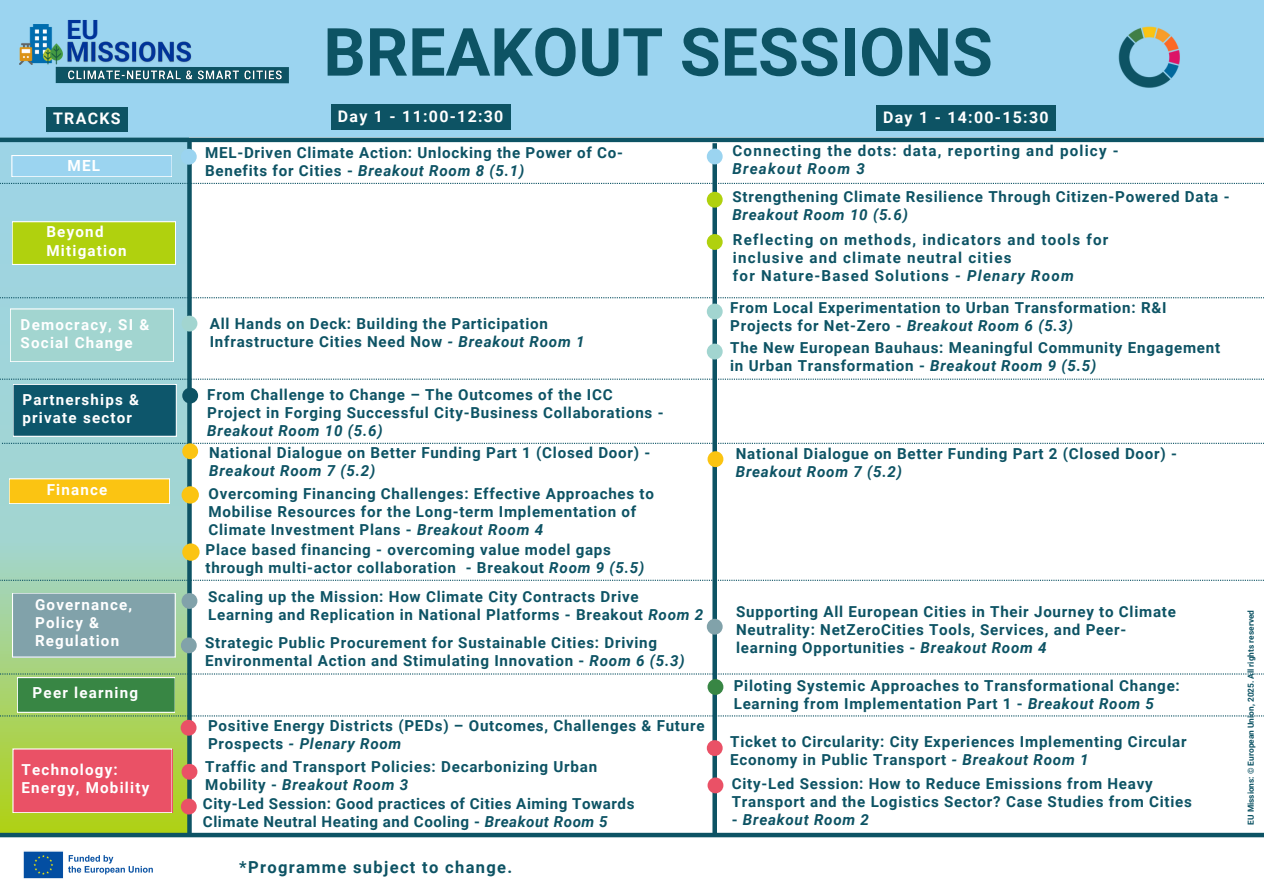
<style>
.page{position:relative;width:1264px;height:894px;background:#fff}
.page>*{position:absolute;margin:0;border:0;box-sizing:border-box;transform-origin:0 0}
.t1{font:700 66.45px "Roboto";color:#0d5364}
.t2{font:700 26.4px "Roboto";color:#039}
.t3{font:700 16.5px "Roboto";letter-spacing:.08em;color:#0d5364}
.t4{font:700 15.9px "Roboto";letter-spacing:.08em;color:#fff}
.t5{font:700 15.3px "Roboto";color:#fff}
.t6{font:700 15.15px/18px "Roboto";letter-spacing:.05em;color:#0d5364}
.t7{font:700 15.15px/18px "Roboto";letter-spacing:.08em;color:#0d5364}
.t8{font:700 15.15px/18px "Roboto";letter-spacing:.08em;color:#fff}
.t9{font:italic 700 15.15px "Roboto";letter-spacing:.05em;color:#0d5364}
.t10{font:700 8.25px "Roboto";color:#0d5364}
.s1{font-style:italic}
.s2{font-style:normal}
</style>
<div class="page">
<svg style="left:0;top:137px;width:189px;height:695px;background:#a3d3b6"></svg>
<div style="left:0;top:0;width:1263px;height:137px;background:#9bd4f0"></div>
<hr style="left:0;top:138px;width:1263px;height:4px;background:#0d5364">
<div style="left:56px;top:67px;width:233px;height:16px;background:#0d5364"></div>
<img style="left:19px;top:25px;width:43px;height:39px">
<img style="left:64px;top:41px;width:128px;height:26px">
<img style="left:68px;top:70px;width:214px;height:10px">
<img style="left:23px;top:851px;width:130px;height:28px">
<img style="left:1118px;top:26px;width:62px;height:62px">
<div style="left:0;top:832px;width:1263px;height:5px;background:#0d5364"></div>
<div style="left:187px;top:140px;width:5px;height:694px;background:#0d5364"></div>
<div style="left:712px;top:143px;width:5px;height:691px;background:#0d5364"></div>
<div style="left:181px;top:149px;width:16px;height:15px;background:#9bd4f0;border-radius:50%"></div>
<div style="left:10px;top:309px;width:164px;height:52px;background:#a2d5d0"></div>
<div style="left:10px;top:309px;width:163px;height:52px;border:1px solid #fff"></div>
<div style="left:13px;top:384px;width:163px;height:52px;background:#0d566b"></div>
<div style="left:13px;top:384px;width:163px;height:52px;border:1px solid #fff"></div>
<div style="left:9px;top:478px;width:161px;height:25px;background:#fbc412"></div>
<div style="left:9px;top:478px;width:161px;height:25px;border:1px solid #fff"></div>
<div style="left:12px;top:593px;width:163px;height:64px;background:#81a2aa"></div>
<div style="left:12px;top:593px;width:163px;height:64px;border:1px solid #fff"></div>
<div style="left:17px;top:677px;width:158px;height:35px;background:#388644"></div>
<div style="left:17px;top:677px;width:158px;height:35px;border:1px solid #fff"></div>
<div style="left:13px;top:748px;width:159px;height:64px;background:#ea5166"></div>
<div style="left:181px;top:486px;width:17px;height:17px;background:#fbc412;border-radius:50%"></div>
<div style="left:706px;top:740px;width:16px;height:15px;background:#ea5166;border-radius:50%"></div>
<div style="left:707px;top:777px;width:16px;height:16px;background:#ea5166;border-radius:50%"></div>
<div style="left:12px;top:155px;width:160px;height:22px;background:#9bd4f0"></div>
<div style="left:12px;top:155px;width:160px;height:22px;border:1px solid #fff"></div>
<div style="left:12px;top:222px;width:163px;height:42px;background:#b0d10e"></div>
<svg style="left:0;top:183px;width:1262px;height:1px"></svg>
<svg style="left:0;top:297px;width:1262px;height:1px"></svg>
<svg style="left:0;top:378px;width:1262px;height:1px"></svg>
<svg style="left:2px;top:442px;width:1260px;height:2px"></svg>
<svg style="left:0;top:579px;width:1263px;height:1px"></svg>
<svg style="left:0;top:673px;width:1263px;height:1px"></svg>
<svg style="left:0;top:715px;width:1263px;height:1px"></svg>
<div style="left:181px;top:637px;width:16px;height:16px;background:#81a2aa;border-radius:50%"></div>
<div style="left:706px;top:148px;width:16px;height:16px;background:#9bd4f0;border-radius:50%"></div>
<div style="left:181px;top:315px;width:16px;height:16px;background:#a2d5d0;border-radius:50%"></div>
<div style="left:706px;top:192px;width:16px;height:15px;background:#b0d10e;border-radius:50%"></div>
<div style="left:47px;top:107px;width:81px;height:24px;background:#0d5364"></div>
<div style="left:331px;top:104px;width:180px;height:25px;background:#0d5364"></div>
<div style="left:876px;top:105px;width:180px;height:25px;background:#0d5364"></div>
<div style="left:706px;top:234px;width:16px;height:16px;background:#b0d10e;border-radius:50%"></div>
<div style="left:706px;top:303px;width:16px;height:16px;background:#a2d5d0;border-radius:50%"></div>
<div style="left:706px;top:343px;width:16px;height:16px;background:#a2d5d0;border-radius:50%"></div>
<div style="left:182px;top:387px;width:16px;height:16px;background:#0d5364;border-radius:50%"></div>
<div style="left:182px;top:443px;width:16px;height:16px;background:#fbc412;border-radius:50%"></div>
<div style="left:707px;top:451px;width:16px;height:16px;background:#fbc412;border-radius:50%"></div>
<div style="left:181px;top:593px;width:16px;height:15px;background:#81a2aa;border-radius:50%"></div>
<div style="left:706px;top:618px;width:16px;height:16px;background:#81a2aa;border-radius:50%"></div>
<div style="left:707px;top:679px;width:16px;height:15px;background:#388644;border-radius:50%"></div>
<div style="left:181px;top:719px;width:15px;height:16px;background:#ea5166;border-radius:50%"></div>
<div style="left:181px;top:763px;width:16px;height:16px;background:#ea5166;border-radius:50%"></div>
<div style="left:182px;top:543px;width:17px;height:17px;background:#fbc412;border-radius:50%"></div>
<div style="left:181px;top:798px;width:16px;height:16px;background:#ea5166;border-radius:50%"></div>
<p class="t2" style="left:67px;top:14px;width:34px">EU</p>
<p class="t1" style="left:323px;top:14px;width:671px">BREAKOUT SESSIONS</p>
<h4 class="t4" style="left:53px;top:109px;width:69px">TRACKS</h4>
<p class="t4" style="left:338px;top:107px;width:167px">Day 1 - 11:00-12:30</p>
<p class="t4" style="left:883px;top:108px;width:167px">Day 1 - 14:00-15:30</p>
<h4 class="t5" style="left:67px;top:156px;width:34px">MEL</h4>
<h4 class="t8" style="left:46px;top:223px;width:82px">Beyond<br>Mitigation</h4>
<h4 class="t8" style="left:21px;top:315px;width:130px">Democracy, SI &amp;<br>Social Change</h4>
<h4 class="t8" style="left:22px;top:390px;width:118px">Partnerships &amp; private sector</h4>
<p class="t8" style="left:47px;top:480px;width:62px">Finance</p>
<p class="t8" style="left:35px;top:596px;width:99px">Governance,<br>Policy &amp;<br>Regulation</p>
<h3 class="t8" style="left:33px;top:684px;width:107px">Peer learning</h3>
<h4 class="t8" style="left:22px;top:760px;width:129px">Technology:<br>Energy, Mobility</h4>
<h3 class="t6" style="left:205px;top:144px;width:419px">MEL-Driven Climate Action: Unlocking the Power of Co-<br>Benefits for Cities - <span class="s1">Breakout Room 8 (5.1)</span></h3>
<h4 class="t6" style="left:210px;top:315px;width:376px">All Hands on Deck: Building the Participation<br>Infrastructure Cities Need Now <span class="s1">- Breakout Room 1</span></h4>
<h4 class="t7" style="left:732px;top:141px;width:388px">Connecting the dots: data, reporting and policy -<br><span class="s1">Breakout Room 3</span></h4>
<p class="t6" style="left:732px;top:188px;width:498px">Strengthening Climate Resilience Through Citizen-Powered Data -<br><span class="s1">Breakout Room 10 (5.6)</span></p>
<h4 class="t7" style="left:733px;top:231px;width:377px">Reflecting on methods, indicators and tools for inclusive and climate neutral cities<br>for Nature-Based Solutions <span class="s1">- Plenary Room</span></h4>
<p class="t6" style="left:730px;top:299px;width:438px">From Local Experimentation to Urban Transformation: R&amp;I<br>Projects for Net-Zero - <span class="s1">Breakout Room 6 (5.3)</span></p>
<p class="t6" style="left:730px;top:338px;width:491px">The New European Bauhaus: Meaningful Community Engagement in Urban Transformation - <span class="s1">Breakout Room 9 (5.5)</span></p>
<h4 class="t6" style="left:207px;top:385px;width:458px">From Challenge to Change – The Outcomes of the ICC<br>Project in Forging Successful City-Business Collaborations -<br><span class="s1">Breakout Room 10 (5.6)</span></h4>
<p class="t6" style="left:209px;top:444px;width:443px">National Dialogue on Better Funding Part 1 (Closed Door) -<br><span class="s1">Breakout Room 7 (5.2)</span></p>
<h4 class="t6" style="left:735px;top:444px;width:443px">National Dialogue on Better Funding Part 2 (Closed Door) -<br><span class="s1">Breakout Room 7 (5.2)</span></h4>
<p class="t6" style="left:208px;top:484px;width:447px">Overcoming Financing Challenges: Effective Approaches to<br>Mobilise Resources for the Long-term Implementation of<br>Climate Investment Plans - <span class="s1">Breakout Room 4</span></p>
<h4 class="t6" style="left:205px;top:540px;width:440px">Place based financing - overcoming value model gaps through multi-actor collaboration - Breakout <span class="s1">Room 9 (5.5)</span></h4>
<p class="t6" style="left:208px;top:588px;width:497px">Scaling up the Mission: How Climate City Contracts Drive<br>Learning and Replication in National Platforms - Breakout <span class="s1">Room 2</span></p>
<h4 class="t6" style="left:205px;top:633px;width:481px">Strategic Public Procurement for Sustainable Cities: Driving<br>Environmental Action and Stimulating Innovation - <span class="s1">Room 6 (5.3)</span></h4>
<p class="t6" style="left:208px;top:716px;width:498px">Positive Energy Districts (PEDs) – Outcomes, Challenges &amp; Future<br>Prospects <span class="s1">- Plenary Room</span></p>
<h4 class="t6" style="left:205px;top:757px;width:393px">Traffic and Transport Policies: Decarbonizing Urban<br>Mobility - <span class="s1">Breakout Room 3</span></h4>
<h4 class="t6" style="left:203px;top:794px;width:433px">City-Led Session: Good practices of Cities Aiming Towards<br>Climate Neutral Heating and Cooling - <span class="s1">Breakout Room 5</span></h4>
<p class="t3" style="left:239px;top:857px;width:274px">*Programme subject to change.</p>
<p class="t6" style="left:736px;top:602px;width:441px">Supporting All European Cities in Their Journey to Climate<br>Neutrality: NetZeroCities Tools, Services, and Peer&shy;learning Opportunities - <span class="s1">Breakout Room 4</span></p>
<h4 class="t6" style="left:733px;top:677px;width:447px">Piloting Systemic Approaches to Transformational Change:<br>Learning from Implementation Part 1 - <span class="s1">Breakout Room 5</span></h4>
<p class="t6" style="left:730px;top:732px;width:458px">Ticket to Circularity: City Experiences Implementing Circular<br>Economy in Public Transport <span class="s1">- Breakout Room 1</span></p>
<p class="t6" style="left:731px;top:774px;width:461px">City-Led Session: How to Reduce Emissions from Heavy<br>Transport and the Logistics Sector? Case Studies from Cities</p>
<p class="t9" style="left:731px;top:810px;width:139px"><span class="s2">-</span> Breakout Room 2</p>
<h4 class="t10" style="left:1246px;top:824px;width:216px;rotate:-90deg">EU Missions: © European Union, 2025. All rights reserved</h4>
</div>
